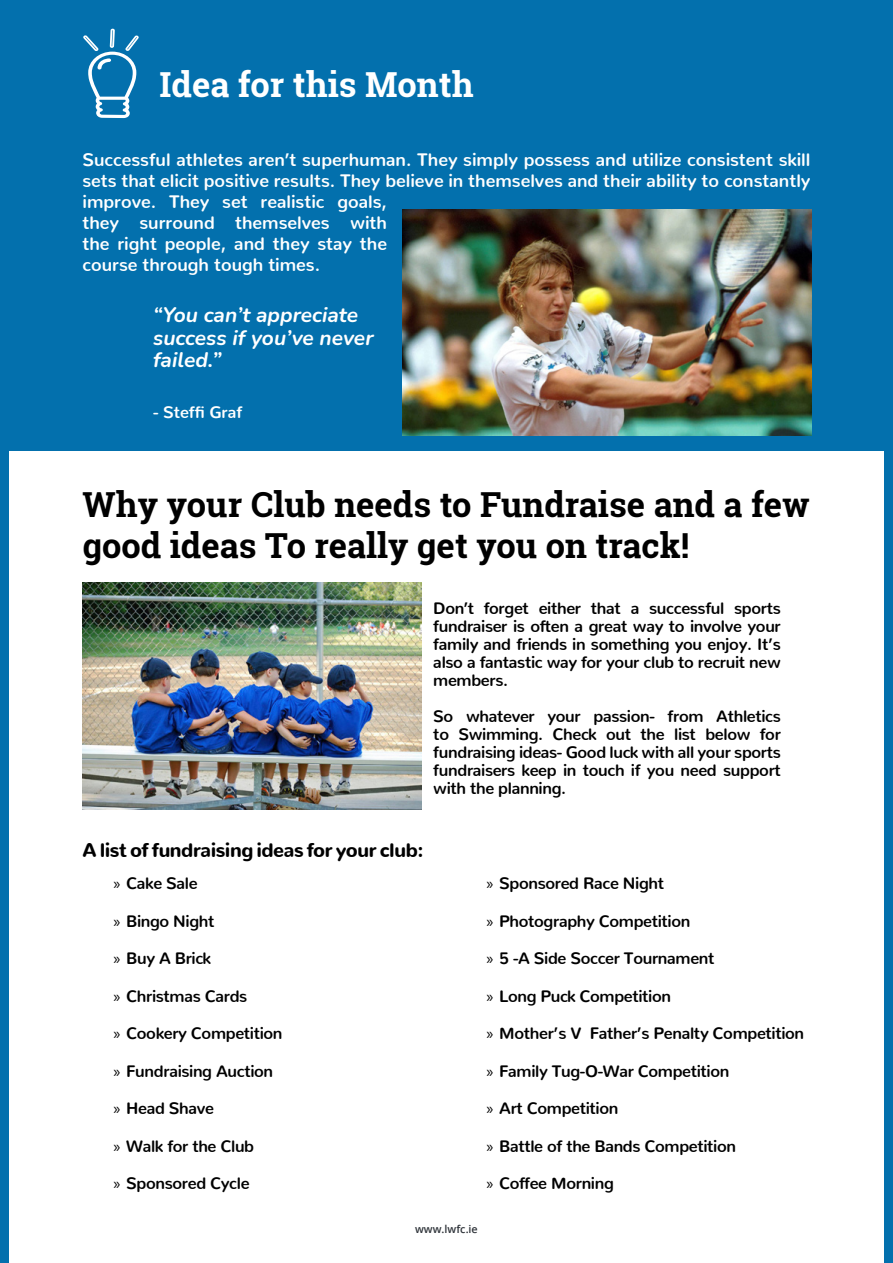
<style>
.page{position:relative;width:893px;height:1263px;background:#fff}
.page>*{position:absolute;margin:0;border:0;box-sizing:border-box;transform-origin:0 0}
.t1{font:700 34.5px/41.4px "Roboto Slab";color:#000}
.t2{font:700 34.5px "Roboto Slab";color:#fff}
.t3{font:italic 700 21px/22.5px "Nunito";color:#fff}
.t4{font:900 19.5px "Nunito";letter-spacing:-.02em;color:#000}
.t5{font:700 18px/21px "Nunito";color:#fff}
.t6{font:700 16.5px/18px "Nunito";letter-spacing:-.02em;color:#000;text-align:justify}
.t7{font:700 16.5px "Nunito";color:#fff}
.t8{font:600 10.8px "Open Sans";color:#2f343a}
.s1{font-family:"Myriad Pro";font-weight:400}
</style>
<div class="page">
<div style="left:0;top:0;width:9px;height:1263px;background:#0370ad"></div>
<div style="left:884px;top:0;width:9px;height:1263px;background:#0370ad"></div>
<div style="left:2px;top:0;width:889px;height:451px;background:#0370ad"></div>
<img style="left:402px;top:209px;width:410px;height:227px">
<img style="left:82px;top:583px;width:339px;height:226px">
<svg style="left:83px;top:29px;width:56px;height:89px"></svg>
<h1 class="t2" style="left:160px;top:61px;width:316px">Idea for this Month</h1>
<p class="t5" style="left:82px;top:147px;width:729px">Successful athletes aren’t superhuman. They simply possess and utilize consistent skill sets that elicit positive results. They believe in themselves and their ability to constantly improve. They set realistic goals,<br>they surround themselves with<br>the right people, and they stay the<br>course through tough times.</p>
<p class="t3" style="left:153px;top:303px;width:222px">“You can’t appreciate success if you’ve never failed.”</p>
<p class="t7" style="left:153px;top:397px;width:91px">- Steffi Graf</p>
<h1 class="t1" style="left:82px;top:483px;width:729px">Why your Club needs to Fundraise and a few good ideas To really get you on track!</h1>
<p class="t6" style="left:433px;top:597px;width:349px">Don’t forget either that a successful sports fundraiser is often a great way to involve your family and friends in something you enjoy. It’s also a fantastic way for your club to recruit new members.</p>
<p class="t6" style="left:433px;top:705px;width:349px">So whatever your passion- from Athletics to Swimming. Check out the list below for fundraising ideas- Good luck with all your sports fundraisers keep in touch if you need support with the planning.</p>
<p class="t4" style="left:82px;top:831px;width:343px">A list of fundraising ideas for your club:</p>
<p class="t6" style="left:113px;top:872px;width:86px"><span class="s1">»</span> Cake Sale</p>
<p class="t6" style="left:113px;top:910px;width:103px"><span class="s1">»</span> Bingo Night</p>
<p class="t6" style="left:113px;top:947px;width:99px"><span class="s1">»</span> Buy A Brick</p>
<p class="t6" style="left:113px;top:985px;width:135px"><span class="s1">»</span> Christmas Cards</p>
<p class="t6" style="left:113px;top:1022px;width:171px"><span class="s1">»</span> Cookery Competition</p>
<p class="t6" style="left:113px;top:1060px;width:161px"><span class="s1">»</span> Fundraising Auction</p>
<p class="t6" style="left:113px;top:1097px;width:102px"><span class="s1">»</span> Head Shave</p>
<p class="t6" style="left:113px;top:1135px;width:142px"><span class="s1">»</span> Walk for the Club</p>
<p class="t6" style="left:113px;top:1172px;width:138px"><span class="s1">»</span> Sponsored Cycle</p>
<p class="t6" style="left:486px;top:872px;width:179px"><span class="s1">»</span> Sponsored Race Night</p>
<p class="t6" style="left:486px;top:910px;width:205px"><span class="s1">»</span> Photography Competition</p>
<p class="t6" style="left:486px;top:947px;width:230px"><span class="s1">»</span> 5 -A Side Soccer Tournament</p>
<p class="t6" style="left:486px;top:985px;width:186px"><span class="s1">»</span> Long Puck Competition</p>
<p class="t6" style="left:486px;top:1022px;width:319px"><span class="s1">»</span> Mother’s V Father’s Penalty Competition</p>
<p class="t6" style="left:486px;top:1060px;width:244px"><span class="s1">»</span> Family Tug-O-War Competition</p>
<p class="t6" style="left:486px;top:1097px;width:133px"><span class="s1">»</span> Art Competition</p>
<p class="t6" style="left:486px;top:1135px;width:251px"><span class="s1">»</span> Battle of the Bands Competition</p>
<p class="t6" style="left:486px;top:1172px;width:129px"><span class="s1">»</span> Coffee Morning</p>
<p class="t8" style="left:415px;top:1222px;width:64px">www.lwfc.ie</p>
</div>
